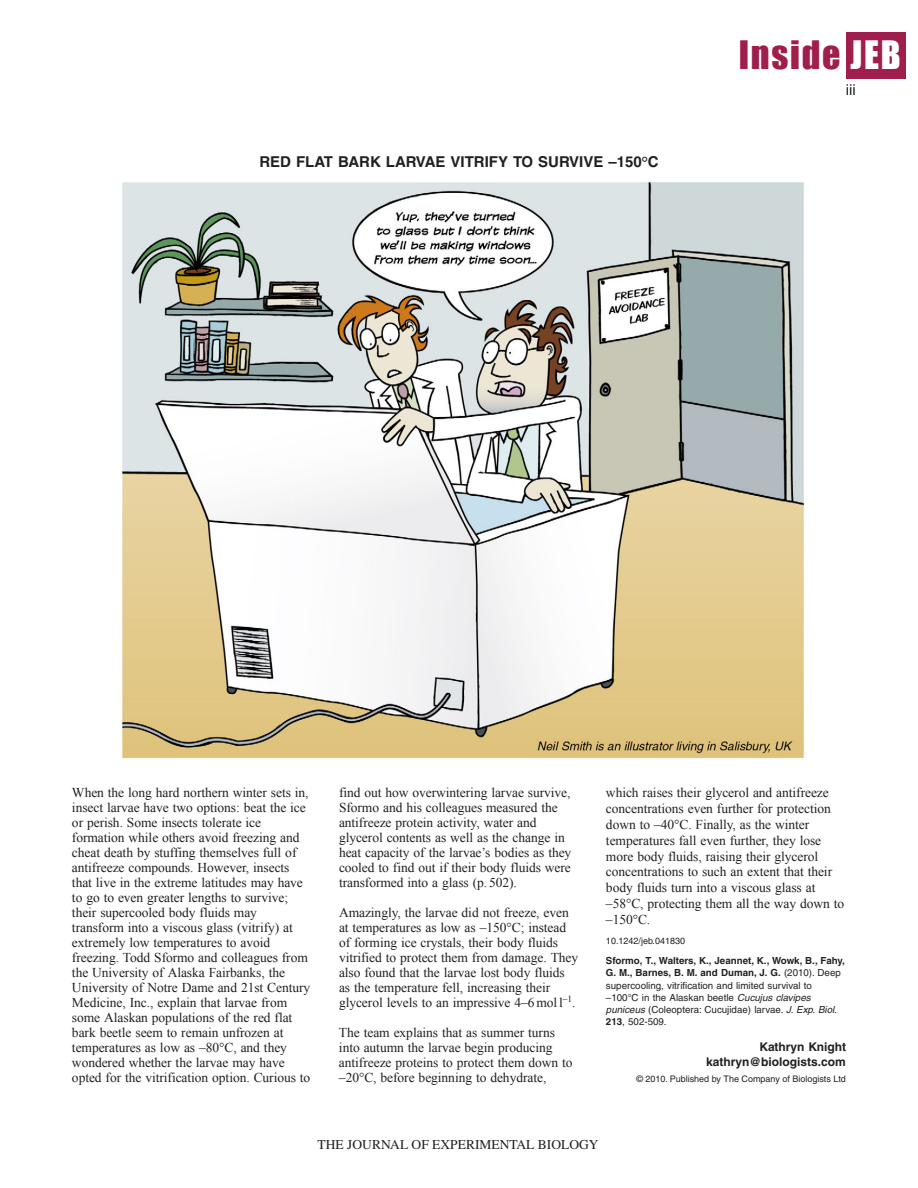
<style>
.page{position:relative;width:918px;height:1188px;background:#fff}
.page>*{position:absolute;margin:0;border:0;box-sizing:border-box;transform-origin:0 0}
.t1{font:36px "Impact";letter-spacing:.05em;color:#a01e4b}
.t2{font:700 15px "Helvetica";color:#231f20}
.t3{font:15px "Helvetica";color:#231f20}
.t4{font:13.5px/15px "Times New Roman";letter-spacing:-.005em;color:#231f20}
.t5{font:13.5px "Times";color:#231f20}
.t6{font:700 12px/15.9px "Helvetica";color:#231f20;text-align:right}
.t7{font:9.75px/12.1px "Helvetica";color:#231f20}
.t8{font:9px "Helvetica";color:#231f20}
.s1{font-family:"Times New Roman"}
.s2{color:#fff}
.s3{font-weight:700}
.s4{font-style:italic}
</style>
<div class="page">
<div style="left:846px;top:32px;width:60px;height:46px;background:#a01e4b"></div>
<img style="left:121px;top:182px;width:684px;height:578px">
<p class="t2" style="left:259px;top:156px;width:401px">RED FLAT BARK LARVAE VITRIFY TO SURVIVE –150<span class="s1">°</span>C</p>
<h1 class="t1" style="left:739px;top:33px;width:163px">Inside <span class="s2">JEB</span></h1>
<p class="t3" style="left:846px;top:84px;width:11px">iii</p>
<p class="t4" style="left:72px;top:785px;width:240px">When the long hard northern winter sets in, insect larvae have two options: beat the ice or perish. Some insects tolerate ice formation while others avoid freezing and cheat death by stuffing themselves full of antifreeze compounds. However, insects that live in the extreme latitudes may have to go to even greater lengths to survive; their supercooled body fluids may transform into a viscous glass (vitrify) at extremely low temperatures to avoid freezing. Todd Sformo and colleagues from the University of Alaska Fairbanks, the University of Notre Dame and 21st Century Medicine, Inc., explain that larvae from some Alaskan populations of the red flat bark beetle seem to remain unfrozen at temperatures as low as –80°C, and they wondered whether the larvae may have opted for the vitrification option. Curious to</p>
<p class="t4" style="left:339px;top:785px;width:234px">find out how overwintering larvae survive, Sformo and his colleagues measured the antifreeze protein activity, water and glycerol contents as well as the change in heat capacity of the larvae’s bodies as they cooled to find out if their body fluids were transformed into a glass (p. 502).</p>
<p class="t4" style="left:339px;top:905px;width:241px">Amazingly, the larvae did not freeze, even at temperatures as low as –150°C; instead of forming ice crystals, their body fluids vitrified to protect them from damage. They also found that the larvae lost body fluids as the temperature fell, increasing their glycerol levels to an impressive 4–6 mol l<sup>–1</sup>.</p>
<p class="t4" style="left:339px;top:1025px;width:235px">The team explains that as summer turns into autumn the larvae begin producing antifreeze proteins to protect them down to –20°C, before beginning to dehydrate,</p>
<p class="t4" style="left:606px;top:785px;width:240px;line-height:15.9px">which raises their glycerol and antifreeze concentrations even further for protection down to –40°C. Finally, as the winter temperatures fall even further, they lose more body fluids, raising their glycerol concentrations to such an extent that their body fluids turn into a viscous glass at –58°C, protecting them all the way down to –150°C.</p>
<p class="t8" style="left:606px;top:937px;width:81px">10.1242/jeb.041830</p>
<p class="t7" style="left:606px;top:956px;width:240px"><span class="s3">Sformo, T., Walters, K., Jeannet, K., Wowk, B., Fahy, G. M., Barnes, B. M. and Duman, J. G.</span> (2010). Deep supercooling, vitrification and limited survival to –100°C in the Alaskan beetle <span class="s4">Cucujus clavipes puniceus</span> (Coleoptera: Cucujidae) larvae. <span class="s4">J. Exp. Biol.<br></span><span class="s3">213</span>, 502-509.</p>
<p class="t6" style="left:706px;top:1040px;width:141px">Kathryn Knight kathryn@biologists.com</p>
<p class="t8" style="left:636px;top:1076px;width:211px">© 2010. Published by The Company of Biologists Ltd</p>
<p class="t5" style="left:318px;top:1137px;width:282px">THE JOURNAL OF EXPERIMENTAL BIOLOGY</p>
</div>
